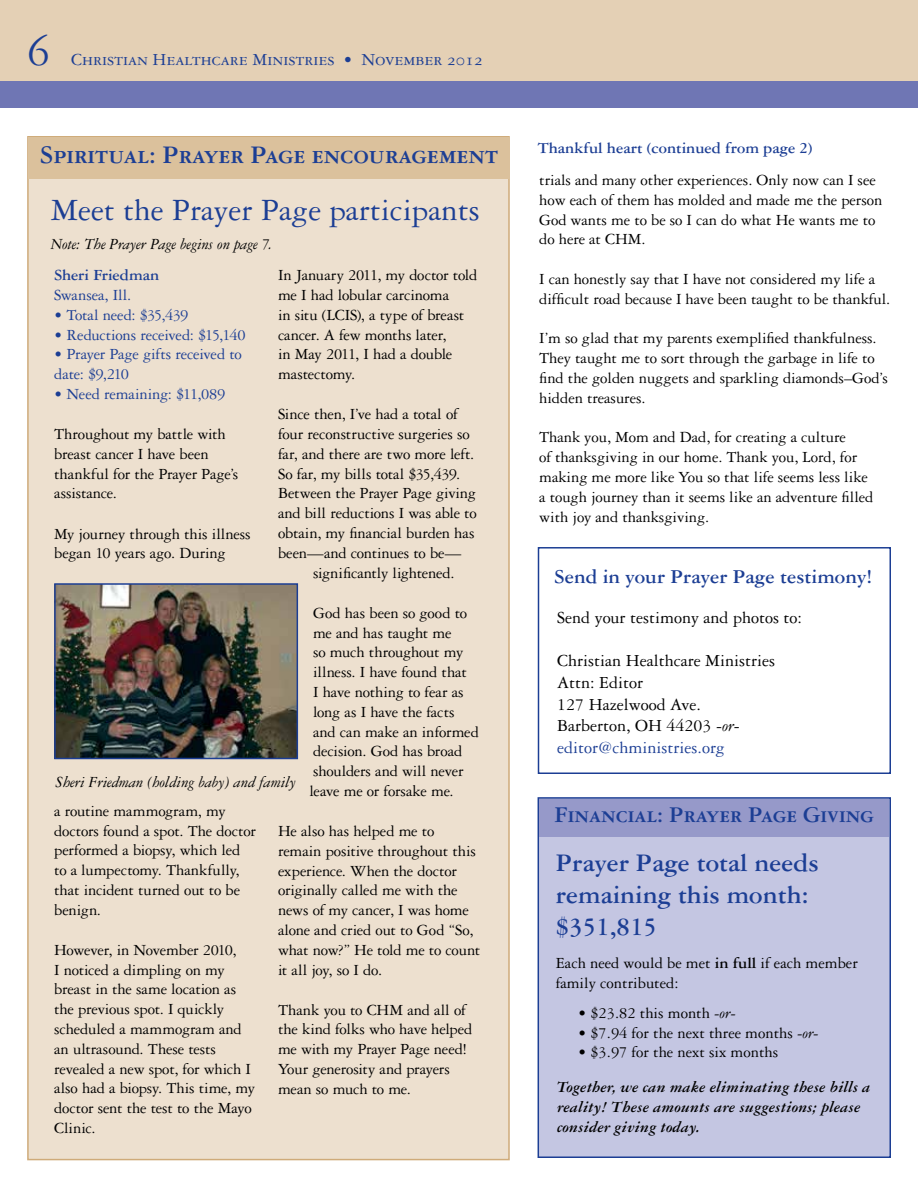
<style>
.page{position:relative;width:918px;height:1188px;background:#fff}
.page>*{position:absolute;margin:0;border:0;box-sizing:border-box;transform-origin:0 0}
.t1{font:45px "Garamond Three SC";color:#1c3e94}
.t2{font:33px "Garamond Three";color:#1c3e94}
.t3{font:700 27px/32.4px "Garamond Three";color:#1c3e94}
.t4{font:27px "Garamond Three Bold SC";letter-spacing:-.005em;color:#1c3e94}
.t5{font:24px "Garamond Three Bold SC";color:#1c3e94}
.t6{font:700 21px "Garamond Three";color:#1c3e94}
.t7{font:18px/21.6px "Garamond Three";color:#000}
.t8{font:18px "Garamond Three SC";color:#1c3e94}
.t9{font:16.5px/19.8px "Garamond Three";letter-spacing:-.005em;color:#000}
.t10{font:16.5px/19.8px "Garamond Three";letter-spacing:-.015em;color:#1c3e94}
.t11{font:italic 700 16.5px/19.8px "Garamond Three";color:#000}
.t12{font:italic 16.5px "Garamond Three";letter-spacing:-.01em;color:#000}
.t13{font:700 16.5px "Garamond Three";color:#1c3e94}
.s1{font-style:italic}
.s2{color:#1c3e94}
.s3{font-weight:700}
</style>
<div class="page">
<div style="left:0;top:0;width:918px;height:88px;background:#e4d0b5"></div>
<div style="left:0;top:81px;width:918px;height:27px;background:#6f76b4"></div>
<div style="left:27px;top:136px;width:483px;height:1024px;background:#ede0cf;border:2px solid #cfab7a"></div>
<div style="left:29px;top:138px;width:481px;height:41px;background:#dbc19c"></div>
<img style="left:57px;top:586px;width:238px;height:170px">
<div style="left:54px;top:583px;width:244px;height:176px;border:2px solid #1c3e94"></div>
<div style="left:538px;top:797px;width:353px;height:361px;background:#c4c6e2;border:2px solid #1c3e94"></div>
<div style="left:539px;top:799px;width:350px;height:38px;background:#9699c9"></div>
<div style="left:538px;top:547px;width:353px;height:227px;background:#fff;border:2px solid #1c3e94"></div>
<h1 class="t1" style="left:27px;top:27px;width:24px">6</h1>
<p class="t8" style="left:71px;top:50px;width:413px">Christian Healthcare Ministries • November 2012</p>
<h3 class="t4" style="left:40px;top:140px;width:460px">Spiritual: Prayer Page encouragement</h3>
<h2 class="t2" style="left:51px;top:192px;width:430px">Meet the Prayer Page participants</h2>
<p class="t12" style="left:51px;top:235px;width:223px">Note: The Prayer Page begins on page 7.</p>
<p class="t13" style="left:54px;top:266px;width:107px">Sheri Friedman</p>
<p class="t10" style="left:54px;top:285px;width:78px">Swansea, Ill.</p>
<p class="t10" style="left:54px;top:305px;width:136px">• Total need: $35,439</p>
<p class="t10" style="left:54px;top:325px;width:193px">• Reductions received: $15,140</p>
<p class="t10" style="left:54px;top:344px;width:189px">• Prayer Page gifts received to date: $9,210</p>
<p class="t10" style="left:54px;top:384px;width:173px">• Need remaining: $11,089</p>
<p class="t9" style="left:54px;top:424px;width:186px">Throughout my battle with breast cancer I have been thankful for the Prayer Page’s assistance.</p>
<p class="t9" style="left:54px;top:523px;width:198px">My journey through this illness began 10 years ago. During</p>
<p class="t9" style="left:278px;top:265px;width:201px">In January 2011, my doctor told me I had lobular carcinoma<br>in situ (LCIS), a type of breast cancer. A few months later,<br>in May 2011, I had a double mastectomy.</p>
<p class="t9" style="left:278px;top:404px;width:181px">Since then, I’ve had a total of</p>
<p class="t9" style="left:278px;top:424px;width:193px">four reconstructive surgeries so</p>
<p class="t9" style="left:278px;top:444px;width:198px">far, and there are two more left.</p>
<p class="t9" style="left:278px;top:464px;width:184px">So far, my bills total $35,439.</p>
<p class="t9" style="left:278px;top:483px;width:199px">Between the Prayer Page giving</p>
<p class="t9" style="left:278px;top:503px;width:200px">and bill reductions I was able to</p>
<p class="t9" style="left:278px;top:523px;width:198px">obtain, my financial burden has</p>
<p class="t9" style="left:278px;top:543px;width:185px">been—and continues to be—</p>
<p class="t9" style="left:313px;top:563px;width:143px">significantly lightened.</p>
<p class="t9" style="left:309px;top:603px;width:171px">God has been so good to me and has taught me<br>so much throughout my illness. I have found that<br>I have nothing to fear as long as I have the facts<br>and can make an informed decision. God has broad shoulders and will never leave me or forsake me.</p>
<p class="t9" style="left:278px;top:821px;width:204px">He also has helped me to remain positive throughout this experience. When the doctor originally called me with the news of my cancer, I was home alone and cried out to God “So, what now?” He told me to count it all joy, so I do.</p>
<p class="t9" style="left:278px;top:1000px;width:196px">Thank you to CHM and all of the kind folks who have helped me with my Prayer Page need!<br>Your generosity and prayers mean so much to me.</p>
<p class="t12" style="left:56px;top:773px;width:242px">Sheri Friedman (holding baby) and family</p>
<p class="t9" style="left:54px;top:801px;width:203px">a routine mammogram, my doctors found a spot. The doctor performed a biopsy, which led to a lumpectomy. Thankfully, that incident turned out to be benign.</p>
<p class="t9" style="left:54px;top:940px;width:202px">However, in November 2010,<br>I noticed a dimpling on my breast in the same location as the previous spot. I quickly scheduled a mammogram and an ultrasound. These tests revealed a new spot, for which I also had a biopsy. This time, my doctor sent the test to the Mayo<br>Clinic.</p>
<p class="t13" style="left:538px;top:139px;width:276px">Thankful heart (continued from page 2)</p>
<p class="t9" style="left:539px;top:170px;width:345px">trials and many other experiences. Only now can I see how each of them has molded and made me the person God wants me to be so I can do what He wants me to do here at CHM.</p>
<p class="t9" style="left:539px;top:269px;width:353px">I can honestly say that I have not considered my life a difficult road because I have been taught to be thankful.</p>
<p class="t9" style="left:539px;top:328px;width:350px">I’m so glad that my parents exemplified thankfulness.<br>They taught me to sort through the garbage in life to find the golden nuggets and sparkling diamonds–God’s hidden treasures.</p>
<p class="t9" style="left:539px;top:427px;width:336px">Thank you, Mom and Dad, for creating a culture<br>of thanksgiving in our home. Thank you, Lord, for making me more like You so that life seems less like a tough journey than it seems like an adventure filled with joy and thanksgiving.</p>
<p class="t6" style="left:554px;top:565px;width:319px">Send in your Prayer Page testimony!</p>
<p class="t7" style="left:557px;top:607px;width:246px">Send your testimony and photos to:</p>
<p class="t7" style="left:557px;top:650px;width:219px">Christian Healthcare Ministries<br>Attn: Editor<br>127 Hazelwood Ave.<br>Barberton, OH 44203 <span class="s1">-or&shy;</span><span class="s2">editor@chministries.org</span></p>
<h3 class="t5" style="left:555px;top:802px;width:321px">Financial: Prayer Page Giving</h3>
<h3 class="t3" style="left:556px;top:846px;width:265px">Prayer Page total needs remaining this month: $351,815</h3>
<p class="t9" style="left:556px;top:953px;width:304px">Each need would be met <span class="s3">in full</span> if each member family contributed:</p>
<p class="t9" style="left:578px;top:1003px;width:159px">• $23.82 this month <span class="s1">-or-</span></p>
<p class="t9" style="left:578px;top:1023px;width:242px">• $7.94 for the next three months <span class="s1">-or-</span></p>
<p class="t9" style="left:578px;top:1042px;width:202px">• $3.97 for the next six months</p>
<p class="t11" style="left:557px;top:1077px;width:315px">Together, we can make eliminating these bills a reality! These amounts are suggestions; please consider giving today.</p>
</div>
